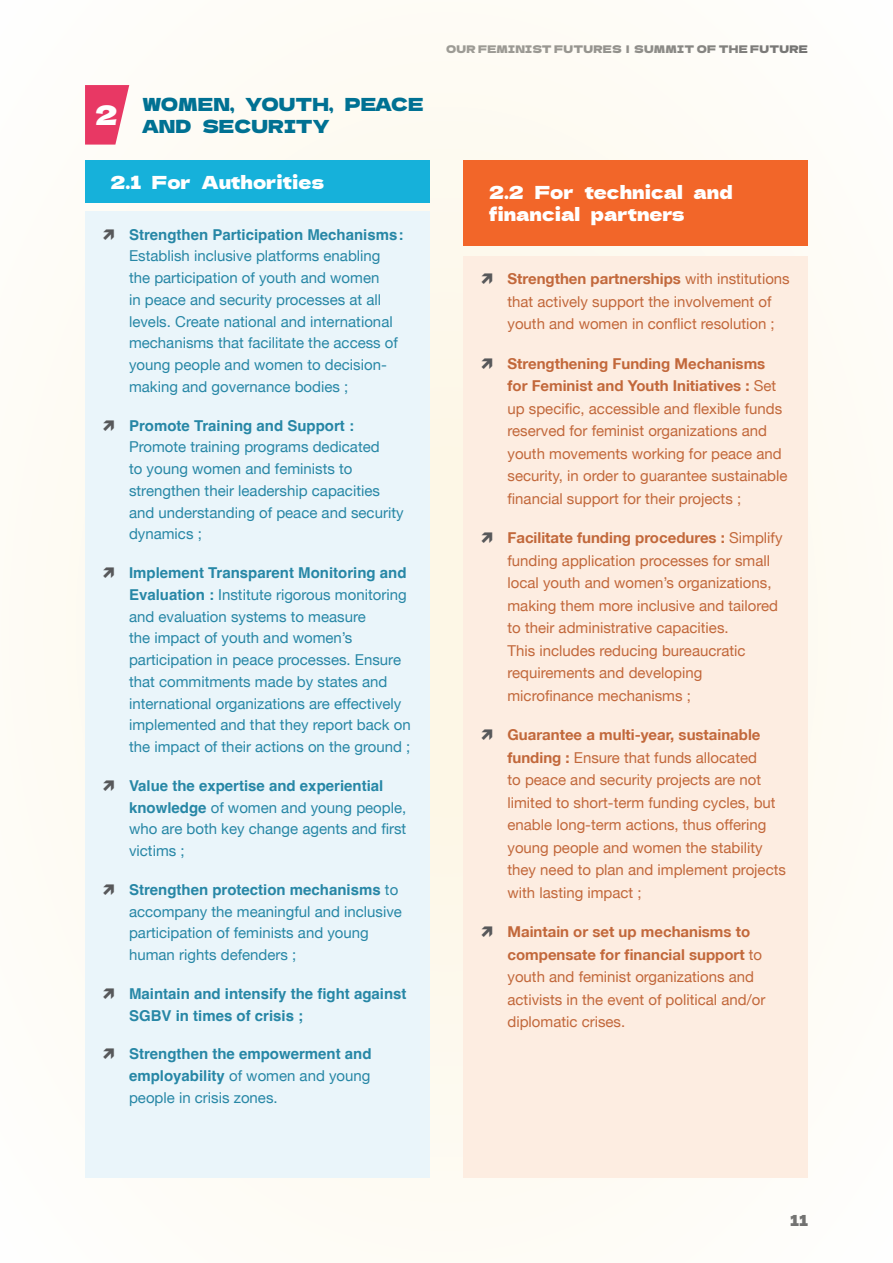
<style>
.page{position:relative;width:893px;height:1263px;background:#fefcf6}
.page>*{position:absolute;margin:0;border:0;box-sizing:border-box;transform-origin:0 0}
.titre_2{font:27px "Dela Gothic One";color:#fff}
.titre_2-2{font:18px/22.5px "Dela Gothic One";color:#fff}
.titre_2-3{font:18px/22.5px "Dela Gothic One";color:#007193}
.t1{font:15px/22.5px "Helvetica Neue LT";color:#c2683b}
.t2{font:15px/21.8px "Helvetica Neue LT";color:#2787a6}
.t3{font:700 15px/21.8px "Helvetica";color:#2787a6}
.t4{font:15px "Dela Gothic One";color:#57585a}
.t5{font:10.5px "Dela Gothic One";letter-spacing:.02em;color:#57585a}
.s1{font-family:"Helvetica";font-weight:700}
.s2{font-family:"Helvetica Neue LT";font-weight:400}
.s3{font-weight:700}
</style>
<div class="page">
<div style="left:85px;top:211px;width:344px;height:967px;background:#eaf5fa"></div>
<div style="left:463px;top:256px;width:345px;height:922px;background:#fdede1"></div>
<div style="left:85px;top:161px;width:344px;height:42px;background:#16b1da"></div>
<div style="left:463px;top:160px;width:345px;height:86px;background:#f26629"></div>
<svg style="left:85px;top:85px;width:44px;height:60px;background:#eb577b"></svg>
<p class="titre_2" style="left:95px;top:94px;width:24px">2</p>
<p class="titre_2-3" style="left:142px;top:92px;width:283px">WOMEN, YOUTH, PEACE<br>AND SECURITY</p>
<p class="titre_2-2" style="left:111px;top:170px;width:215px">2.1 For Authorities</p>
<p class="t2" style="left:129px;top:223px;width:276px"><span class="s1">Strengthen Participation Mechanisms:<br></span>Establish inclusive platforms enabling the participation of youth and women<br>in peace and security processes at all levels. Create national and international mechanisms that facilitate the access of young people and women to decision&shy;making and governance bodies ;</p>
<p class="t2" style="left:129px;top:414px;width:276px"><span class="s1">Promote Training and Support :<br></span>Promote training programs dedicated<br>to young women and feminists to strengthen their leadership capacities and understanding of peace and security dynamics ;</p>
<p class="t2" style="left:129px;top:562px;width:283px"><span class="s1">Implement Transparent Monitoring and Evaluation :</span> Institute rigorous monitoring and evaluation systems to measure<br>the impact of youth and women’s participation in peace processes. Ensure that commitments made by states and international organizations are effectively implemented and that they report back on the impact of their actions on the ground ;</p>
<p class="t2" style="left:129px;top:774px;width:279px"><span class="s1">Value the expertise and experiential knowledge</span> of women and young people, who are both key change agents and first victims ;</p>
<p class="t2" style="left:129px;top:878px;width:274px"><span class="s1">Strengthen protection mechanisms</span> to accompany the meaningful and inclusive participation of feminists and young human rights defenders ;</p>
<p class="t3" style="left:129px;top:984px;width:279px">Maintain and intensify the fight against<br>SGBV in times of crisis ;</p>
<p class="t3" style="left:129px;top:1045px;width:244px;text-align:justify">Strengthen the empowerment and employability <span class="s2">of women and young people in crisis zones.</span></p>
<p class="t5" style="left:446px;top:41px;width:363px">OUR FEMINIST FUTURES | SUMMIT OF THE FUTURE</p>
<p class="titre_2-2" style="left:489px;top:180px;width:245px">2.2 For technical and financial partners</p>
<p class="t1" style="left:507px;top:267px;width:284px"><span class="s3">Strengthen partnerships</span> with institutions that actively support the involvement of youth and women in conflict resolution ;</p>
<p class="t1" style="left:507px;top:352px;width:282px"><span class="s3">Strengthening Funding Mechanisms for Feminist and Youth Initiatives :</span> Set up specific, accessible and flexible funds reserved for feminist organizations and youth movements working for peace and security, in order to guarantee sustainable financial support for their projects ;</p>
<p class="t1" style="left:507px;top:526px;width:276px"><span class="s3">Facilitate funding procedures :</span> Simplify funding application processes for small local youth and women’s organizations, making them more inclusive and tailored to their administrative capacities.<br>This includes reducing bureaucratic requirements and developing microfinance mechanisms ;</p>
<p class="t1" style="left:507px;top:723px;width:280px"><span class="s3">Guarantee a multi-year, sustainable funding :</span> Ensure that funds allocated<br>to peace and security projects are not limited to short-term funding cycles, but enable long-term actions, thus offering young people and women the stability they need to plan and implement projects with lasting impact ;</p>
<p class="t1" style="left:507px;top:920px;width:259px"><span class="s3">Maintain or set up mechanisms to compensate for financial support</span> to youth and feminist organizations and activists in the event of political and/or diplomatic crises.</p>
<p class="t4" style="left:790px;top:1209px;width:19px">11</p>
</div>
